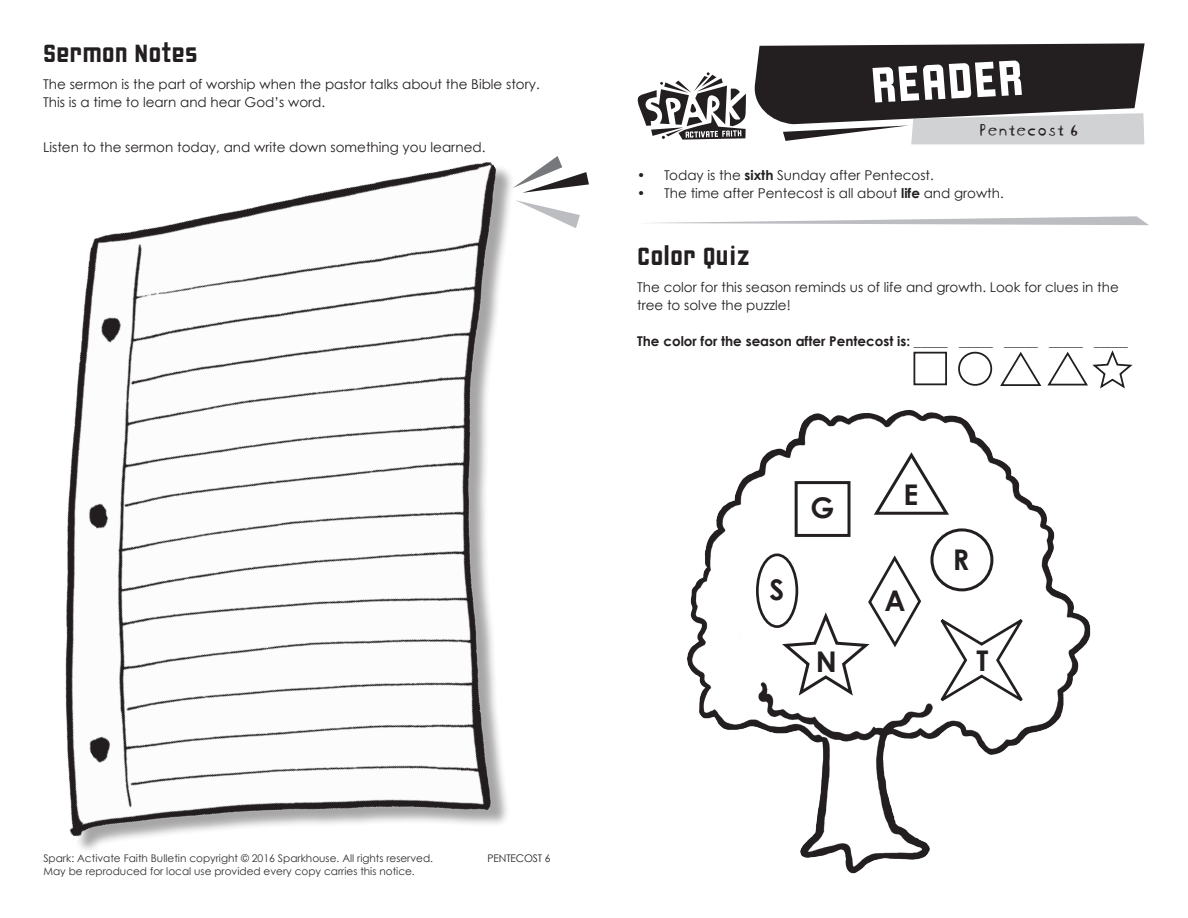
<style>
.page{position:relative;width:1188px;height:918px;background:#fff}
.page>*{position:absolute;margin:0;border:0;box-sizing:border-box;transform-origin:0 0}
.t1{font:54px "Liquorstore";color:#fff}
.t2{font:700 28.5px "Century Gothic";color:#231f20}
.t3{font:27px "Liquorstore";color:#231f20}
.t4{font:18px "Blockhead Uplugged";color:#231f20}
.t5{font:13.5px/18px "Century Gothic";color:#231f20}
.t6{font:700 13.5px "Century Gothic";color:#231f20}
.t7{font:10.5px "Century Gothic";color:#312f30}
.t8{font:10.5px "Century Gothic";letter-spacing:-.015em;color:#231f20}
.s1{font-weight:700}
</style>
<div class="page">
<svg style="left:812px;top:43px;width:333px;height:101px;background:#5b5859"></svg>
<img style="left:65px;top:45px;width:747px;height:805px">
<svg style="left:513px;top:156px;width:76px;height:37px"></svg>
<svg style="left:515px;top:200px;width:65px;height:28px"></svg>
<svg style="left:637px;top:216px;width:512px;height:9px"></svg>
<div style="left:913px;top:352px;width:34px;height:33px;border:2px solid #231f20"></div>
<div style="left:958px;top:352px;width:34px;height:34px;border:2px solid #231f20;border-radius:50%"></div>
<svg style="left:1000px;top:350px;width:133px;height:39px"></svg>
<img style="left:675px;top:397px;width:416px;height:477px">
<div style="left:796px;top:483px;width:53px;height:52px;background:#fff"></div>
<div style="left:795px;top:481px;width:55px;height:56px;border:3px solid #231f20"></div>
<div style="left:932px;top:530px;width:60px;height:60px;background:#fff;border-radius:50%"></div>
<div style="left:930px;top:528px;width:63px;height:63px;border:3px solid #231f20;border-radius:50%"></div>
<svg style="left:871px;top:451px;width:81px;height:65px"></svg>
<div style="left:757px;top:555px;width:40px;height:72px;background:#fff;border-radius:50%"></div>
<div style="left:756px;top:554px;width:42px;height:74px;border:3px solid #231f20;border-radius:50%"></div>
<svg style="left:778px;top:554px;width:145px;height:145px"></svg>
<svg style="left:934px;top:612px;width:95px;height:96px"></svg>
<h3 class="t3" style="left:43px;top:39px;width:156px">Sermon Notes</h3>
<p class="t5" style="left:43px;top:75px;width:498px">The sermon is the part of worship when the pastor talks about the Bible story.<br>This is a time to learn and hear God’s word.</p>
<p class="t5" style="left:43px;top:138px;width:444px">Listen to the sermon today, and write down something you learned.</p>
<p class="t7" style="left:43px;top:852px;width:391px">Spark: Activate Faith Bulletin copyright © 2016 Sparkhouse. All rights reserved.</p>
<p class="t8" style="left:488px;top:852px;width:64px">PENTECOST 6</p>
<p class="t7" style="left:43px;top:865px;width:373px">May be reproduced for local use provided every copy carries this notice.</p>
<h1 class="t1" style="left:870px;top:57px;width:154px;rotate:-3deg">READER</h1>
<h3 class="t4" style="left:979px;top:115px;width:101px">Pentecost 6</h3>
<p class="t5" style="left:637px;top:166px;width:298px">• Today is the <span class="s1">sixth</span> Sunday after Pentecost.</p>
<p class="t5" style="left:637px;top:184px;width:368px">• The time after Pentecost is all about <span class="s1">life</span> and growth.</p>
<h3 class="t3" style="left:637px;top:242px;width:114px">Color Quiz</h3>
<p class="t5" style="left:637px;top:278px;width:483px">The color for this season reminds us of life and growth. Look for clues in the tree to solve the puzzle!</p>
<p class="t6" style="left:637px;top:333px;width:492px">The color for the season after Pentecost is: _____ _____ _____ _____ _____</p>
<h2 class="t2" style="left:769px;top:572px;width:16px">S</h2>
<h2 class="t2" style="left:810px;top:490px;width:25px">G</h2>
<h2 class="t2" style="left:816px;top:643px;width:23px">N</h2>
<h2 class="t2" style="left:904px;top:476px;width:16px">E</h2>
<h2 class="t2" style="left:885px;top:583px;width:23px">A</h2>
<h2 class="t2" style="left:953px;top:541px;width:18px">R</h2>
<h2 class="t2" style="left:977px;top:643px;width:13px">T</h2>
</div>
